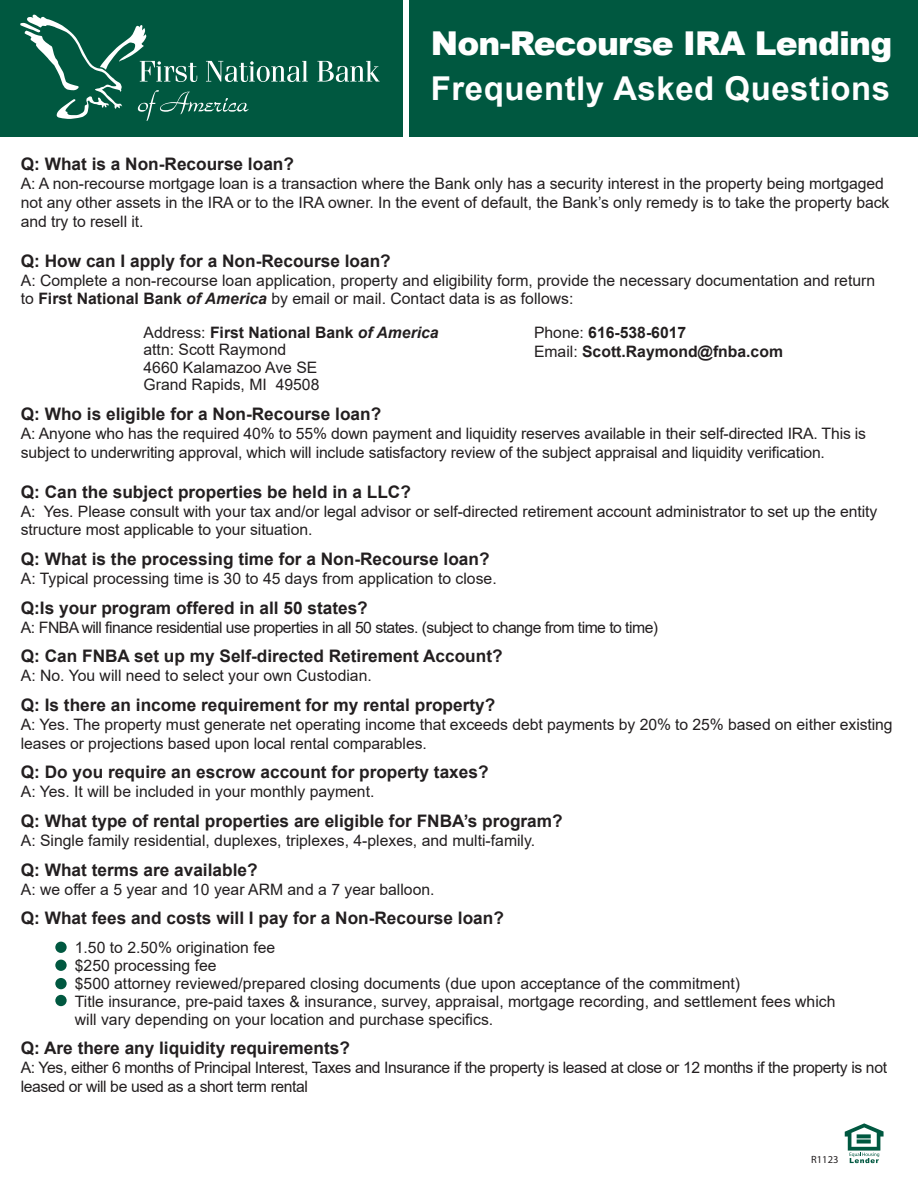
<style>
.page{position:relative;width:918px;height:1188px;background:#fff}
.page>*{position:absolute;margin:0;border:0;box-sizing:border-box;transform-origin:0 0}
.t1{font:700 32.85px "Arial";letter-spacing:.02em;color:#fff}
.t2{font:900 32.85px "Arial";letter-spacing:-.025em;color:#fff}
.t3{font:700 17.25px "Arial";color:#231f20}
.t4{font:15.75px/18.9px "Arial";letter-spacing:-.005em;color:#231f20}
.t5{font:15.75px/18.9px "Arial";letter-spacing:-.025em;color:#231f20}
.t6{font:15.75px "Arial";letter-spacing:-.035em;color:#231f20}
.t7{font:700 15.75px/18.9px "Arial";color:#231f20}
.t8{font:10.5px "Myriad Pro";color:#231f20}
.s1{font-weight:700}
.s2{font-weight:700;font-style:italic}
.s3{font-weight:400}
</style>
<div class="page">
<div style="left:0;top:0;width:918px;height:137px;background:#005840"></div>
<div style="left:403px;top:0;width:6px;height:137px;background:#fff"></div>
<div style="left:55px;top:942px;width:12px;height:11px;background:#005840;border-radius:50%"></div>
<div style="left:55px;top:960px;width:12px;height:11px;background:#005840;border-radius:50%"></div>
<div style="left:55px;top:978px;width:12px;height:11px;background:#005840;border-radius:50%"></div>
<div style="left:55px;top:995px;width:12px;height:11px;background:#005840;border-radius:50%"></div>
<svg style="left:845px;top:1123px;width:39px;height:40px"></svg>
<svg style="left:317px;top:61px;width:63px;height:21px"></svg>
<svg style="left:20px;top:14px;width:288px;height:107px"></svg>
<h1 class="t2" style="left:431px;top:20px;width:463px">Non-Recourse IRA Lending</h1>
<h1 class="t1" style="left:431px;top:66px;width:461px">Frequently Asked Questions</h1>
<p class="t3" style="left:21px;top:152px;width:275px">Q: What is a Non-Recourse loan?</p>
<p class="t4" style="left:21px;top:174px;width:870px">A: A non-recourse mortgage loan is a transaction where the Bank only has a security interest in the property being mortgaged not any other assets in the IRA or to the IRA owner. In the event of default, the Bank’s only remedy is to take the property back and try to resell it.</p>
<p class="t3" style="left:21px;top:248px;width:371px">Q: How can I apply for a Non-Recourse loan?</p>
<p class="t4" style="left:21px;top:270px;width:856px">A: Complete a non-recourse loan application, property and eligibility form, provide the necessary documentation and return to <span class="s1">First National Bank</span> <span class="s2">of America</span> by email or mail. Contact data is as follows:</p>
<p class="t4" style="left:144px;top:324px;width:297px;line-height:17.2px">Address: <span class="s1">First National Bank</span> <span class="s2">of America </span>attn: Scott Raymond<br>4660 Kalamazoo Ave SE<br>Grand Rapids, MI 49508</p>
<p class="t7" style="left:534px;top:323px;width:251px"><span class="s3">Phone:</span> 616-538-6017<br><span class="s3">Email:</span> Scott.Raymond@fnba.com</p>
<p class="t3" style="left:21px;top:402px;width:362px">Q: Who is eligible for a Non-Recourse loan?</p>
<p class="t4" style="left:21px;top:424px;width:847px">A: Anyone who has the required 40% to 55% down payment and liquidity reserves available in their self-directed IRA. This is subject to underwriting approval, which will include satisfactory review of the subject appraisal and liquidity verification.</p>
<p class="t3" style="left:21px;top:479px;width:392px">Q: Can the subject properties be held in a LLC?</p>
<p class="t4" style="left:21px;top:501px;width:858px">A: Yes. Please consult with your tax and/or legal advisor or self-directed retirement account administrator to set up the entity structure most applicable to your situation.</p>
<p class="t3" style="left:21px;top:547px;width:470px">Q: What is the processing time for a Non-Recourse loan?</p>
<p class="t4" style="left:21px;top:569px;width:477px">A: Typical processing time is 30 to 45 days from application to close.</p>
<p class="t3" style="left:21px;top:596px;width:349px">Q:Is your program offered in all 50 states?</p>
<p class="t6" style="left:21px;top:616px;width:639px">A: FNBA will finance residential use properties in all 50 states. (subject to change from time to time)</p>
<p class="t3" style="left:21px;top:644px;width:483px">Q: Can FNBA set up my Self-directed Retirement Account?</p>
<p class="t4" style="left:21px;top:666px;width:353px">A: No. You will need to select your own Custodian.</p>
<p class="t3" style="left:21px;top:693px;width:476px">Q: Is there an income requirement for my rental property?</p>
<p class="t4" style="left:21px;top:715px;width:873px">A: Yes. The property must generate net operating income that exceeds debt payments by 20% to 25% based on either existing leases or projections based upon local rental comparables.</p>
<p class="t3" style="left:21px;top:760px;width:469px">Q: Do you require an escrow account for property taxes?</p>
<p class="t4" style="left:21px;top:782px;width:355px">A: Yes. It will be included in your monthly payment.</p>
<p class="t3" style="left:21px;top:809px;width:543px">Q: What type of rental properties are eligible for FNBA’s program?</p>
<p class="t4" style="left:21px;top:831px;width:516px">A: Single family residential, duplexes, triplexes, 4-plexes, and multi-family.</p>
<p class="t3" style="left:21px;top:857px;width:238px">Q: What terms are available?</p>
<p class="t4" style="left:21px;top:879px;width:415px">A: we offer a 5 year and 10 year ARM and a 7 year balloon.</p>
<p class="t3" style="left:21px;top:906px;width:485px">Q: What fees and costs will I pay for a Non-Recourse loan?</p>
<p class="t4" style="left:75px;top:938px;width:762px;line-height:18px">1.50 to 2.50% origination fee<br>$250 processing fee<br>$500 attorney reviewed/prepared closing documents (due upon acceptance of the commitment)<br>Title insurance, pre-paid taxes &amp; insurance, survey, appraisal, mortgage recording, and settlement fees which will vary depending on your location and purchase specifics.</p>
<p class="t3" style="left:21px;top:1036px;width:331px">Q: Are there any liquidity requirements?</p>
<p class="t5" style="left:21px;top:1058px;width:868px">A: Yes, either 6 months of Principal Interest, Taxes and Insurance if the property is leased at close or 12 months if the property is not leased or will be used as a short term rental</p>
<p class="t8" style="left:811px;top:1153px;width:29px">R1123</p>
</div>
